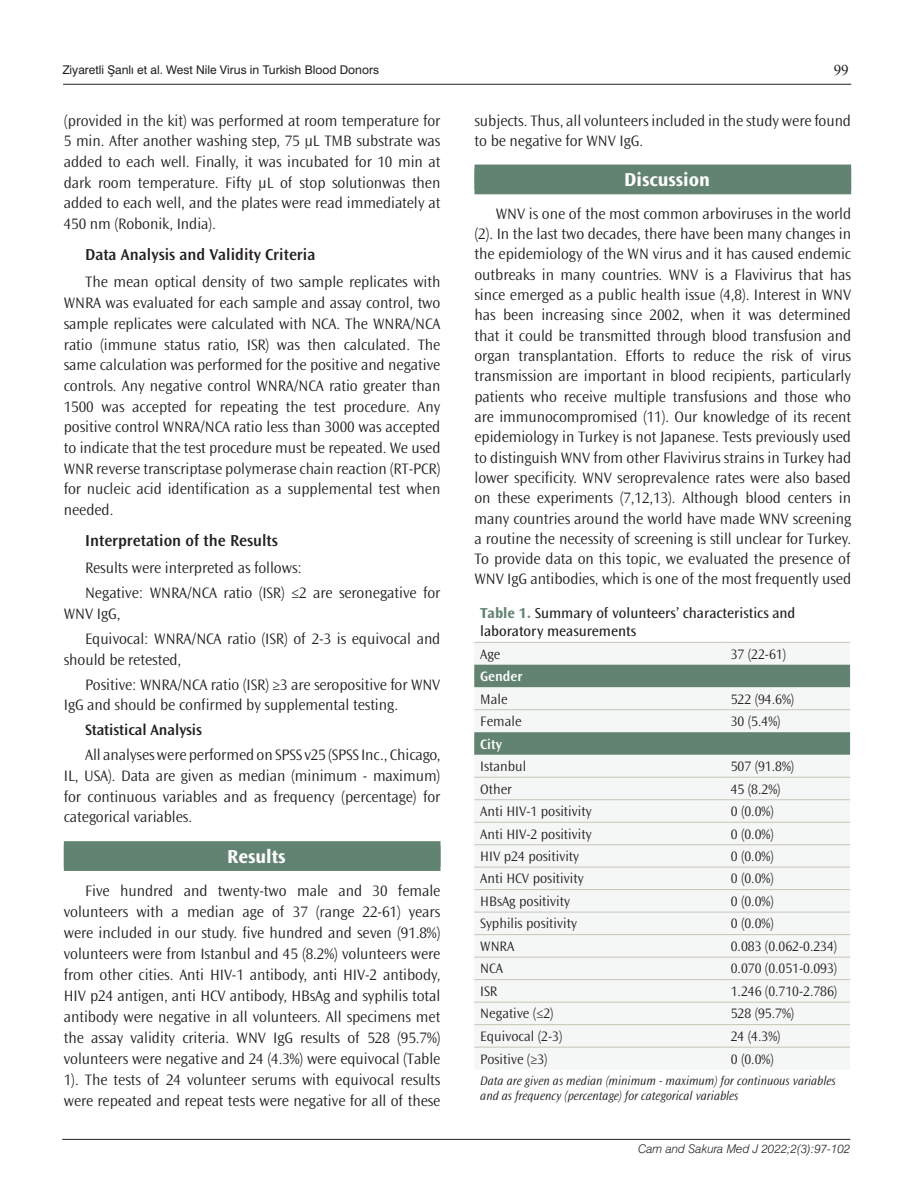
<style>
.page{position:relative;width:915px;height:1191px;background:#fff}
.page>*{position:absolute;margin:0;border:0;box-sizing:border-box;transform-origin:0 0}
.t1{font:700 19.5px "Ocean Sans Std";color:#fff}
.t2{font:600 16.5px "Ocean Sans Std";color:#231f20}
.t3{font:300 15.75px/20.7px "Ocean Sans Std";letter-spacing:-.005em;color:#231f20;text-align:justify}
.t4{font:600 15.75px "Ocean Sans Std";letter-spacing:-.005em;color:#231f20}
.t5{font:15px/18px "Ocean Sans Std";color:#231f20}
.t6{font:15px "Times New Roman";color:#231f20}
.t7{font:300 14.25px "Ocean Sans Std";color:#231f20}
.t8{font:600 14.25px "Ocean Sans Std";color:#fff}
.t9{font:italic 300 12.75px/15px "Ocean Sans Std";color:#231f20}
.t10{font:12px "Swiss Normal Tr";color:#231f20}
.t11{font:12px "Swiss Light Italic Tr";color:#231f20}
.s1{font-weight:700;color:#638372}
</style>
<div class="page">
<hr style="left:63px;top:84px;width:787px;height:1px;background:#231f20">
<hr style="left:62px;top:1139px;width:788px;height:1px;background:#231f20">
<div style="left:64px;top:841px;width:376px;height:30px;background:#638372"></div>
<div style="left:474px;top:164px;width:376px;height:30px;background:#638372"></div>
<div style="left:474px;top:643px;width:375px;height:426px;background:#f4f7f5"></div>
<svg style="left:474px;top:664px;width:375px;height:90px"></svg>
<hr style="left:474px;top:709px;width:250px;height:1px;background:#c7c5b9">
<hr style="left:724px;top:709px;width:125px;height:1px;background:#c7c5b9">
<hr style="left:474px;top:777px;width:250px;height:1px;background:#c7c5b9">
<hr style="left:724px;top:777px;width:125px;height:1px;background:#c7c5b9">
<hr style="left:474px;top:799px;width:250px;height:1px;background:#c7c5b9">
<hr style="left:724px;top:799px;width:125px;height:1px;background:#c7c5b9">
<hr style="left:474px;top:822px;width:250px;height:1px;background:#c7c5b9">
<hr style="left:724px;top:822px;width:125px;height:1px;background:#c7c5b9">
<hr style="left:474px;top:844px;width:250px;height:1px;background:#c7c5b9">
<hr style="left:724px;top:844px;width:125px;height:1px;background:#c7c5b9">
<hr style="left:474px;top:867px;width:250px;height:1px;background:#c7c5b9">
<hr style="left:724px;top:867px;width:125px;height:1px;background:#c7c5b9">
<hr style="left:474px;top:889px;width:250px;height:1px;background:#c7c5b9">
<hr style="left:724px;top:889px;width:125px;height:1px;background:#c7c5b9">
<hr style="left:474px;top:912px;width:250px;height:1px;background:#c7c5b9">
<hr style="left:724px;top:912px;width:125px;height:1px;background:#c7c5b9">
<hr style="left:474px;top:934px;width:250px;height:1px;background:#c7c5b9">
<hr style="left:724px;top:934px;width:125px;height:1px;background:#c7c5b9">
<hr style="left:474px;top:957px;width:250px;height:1px;background:#c7c5b9">
<hr style="left:724px;top:957px;width:125px;height:1px;background:#c7c5b9">
<hr style="left:474px;top:979px;width:250px;height:1px;background:#c7c5b9">
<hr style="left:724px;top:979px;width:125px;height:1px;background:#c7c5b9">
<hr style="left:474px;top:1002px;width:250px;height:1px;background:#c7c5b9">
<hr style="left:724px;top:1002px;width:125px;height:1px;background:#c7c5b9">
<hr style="left:474px;top:1024px;width:250px;height:1px;background:#c7c5b9">
<hr style="left:724px;top:1024px;width:125px;height:1px;background:#c7c5b9">
<hr style="left:474px;top:1047px;width:250px;height:1px;background:#c7c5b9">
<hr style="left:724px;top:1047px;width:125px;height:1px;background:#c7c5b9">
<hr style="left:474px;top:642px;width:250px;height:1px;background:#c7c5b9">
<hr style="left:724px;top:642px;width:125px;height:1px;background:#c7c5b9">
<p class="t10" style="left:62px;top:62px;width:318px">Ziyaretli Şanlı et al. West Nile Virus in Turkish Blood Donors</p>
<p class="t6" style="left:833px;top:60px;width:16px">99</p>
<p class="t3" style="left:64px;top:110px;width:378px">(provided in the kit) was performed at room temperature for 5 min. After another washing step, 75 μL TMB substrate was added to each well. Finally, it was incubated for 10 min at dark room temperature. Fifty μL of stop solutionwas then added to each well, and the plates were read immediately at 450 nm (Robonik, India).</p>
<p class="t2" style="left:85px;top:246px;width:232px">Data Analysis and Validity Criteria</p>
<p class="t3" style="left:64px;top:272px;width:378px;text-indent:21px">The mean optical density of two sample replicates with WNRA was evaluated for each sample and assay control, two sample replicates were calculated with NCA. The WNRA/NCA ratio (immune status ratio, ISR) was then calculated. The same calculation was performed for the positive and negative controls. Any negative control WNRA/NCA ratio greater than 1500 was accepted for repeating the test procedure. Any positive control WNRA/NCA ratio less than 3000 was accepted to indicate that the test procedure must be repeated. We used WNR reverse transcriptase polymerase chain reaction (RT-PCR) for nucleic acid identification as a supplemental test when needed.</p>
<p class="t2" style="left:85px;top:532px;width:194px">Interpretation of the Results</p>
<p class="t3" style="left:85px;top:556px;width:357px;line-height:24.9px">Results were interpreted as follows:<br>Negative: WNRA/NCA ratio (ISR) ≤2 are seronegative for</p>
<p class="t3" style="left:85px;top:601px;width:357px;line-height:24.9px;text-indent:-21px">WNV IgG,<br>Equivocal: WNRA/NCA ratio (ISR) of 2-3 is equivocal and</p>
<p class="t3" style="left:85px;top:647px;width:357px;line-height:24.9px;text-indent:-21px">should be retested,<br>Positive: WNRA/NCA ratio (ISR) ≥3 are seropositive for WNV</p>
<p class="t3" style="left:64px;top:695px;width:336px">IgG and should be confirmed by supplemental testing.</p>
<p class="t4" style="left:85px;top:721px;width:118px">Statistical Analysis</p>
<p class="t3" style="left:64px;top:745px;width:378px;text-indent:21px">All analyses were performed on SPSS v25 (SPSS Inc., Chicago, IL, USA). Data are given as median (minimum - maximum) for continuous variables and as frequency (percentage) for categorical variables.</p>
<p class="t1" style="left:227px;top:845px;width:60px">Results</p>
<p class="t3" style="left:64px;top:880px;width:378px;text-indent:21px">Five hundred and twenty-two male and 30 female volunteers with a median age of 37 (range 22-61) years were included in our study. five hundred and seven (91.8%) volunteers were from Istanbul and 45 (8.2%) volunteers were from other cities. Anti HIV-1 antibody, anti HIV-2 antibody, HIV p24 antigen, anti HCV antibody, HBsAg and syphilis total antibody were negative in all volunteers. All specimens met the assay validity criteria. WNV IgG results of 528 (95.7%) volunteers were negative and 24 (4.3%) were equivocal (Table 1). The tests of 24 volunteer serums with equivocal results were repeated and repeat tests were negative for all of these</p>
<p class="t3" style="left:474px;top:110px;width:378px">subjects. Thus, all volunteers included in the study were found to be negative for WNV IgG.</p>
<p class="t1" style="left:624px;top:169px;width:87px">Discussion</p>
<p class="t3" style="left:474px;top:204px;width:378px;line-height:20.2px;text-indent:21px">WNV is one of the most common arboviruses in the world (2). In the last two decades, there have been many changes in the epidemiology of the WN virus and it has caused endemic outbreaks in many countries. WNV is a Flavivirus that has since emerged as a public health issue (4,8). Interest in WNV has been increasing since 2002, when it was determined that it could be transmitted through blood transfusion and organ transplantation. Efforts to reduce the risk of virus transmission are important in blood recipients, particularly patients who receive multiple transfusions and those who are immunocompromised (11). Our knowledge of its recent epidemiology in Turkey is not Japanese. Tests previously used to distinguish WNV from other Flavivirus strains in Turkey had lower specificity. WNV seroprevalence rates were also based on these experiments (7,12,13). Although blood centers in many countries around the world have made WNV screening a routine the necessity of screening is still unclear for Turkey.<br>To provide data on this topic, we evaluated the presence of WNV IgG antibodies, which is one of the most frequently used</p>
<p class="t5" style="left:480px;top:604px;width:316px"><span class="s1">Table 1.</span> Summary of volunteers’ characteristics and laboratory measurements</p>
<p class="t7" style="left:480px;top:646px;width:22px">Age</p>
<p class="t7" style="left:730px;top:646px;width:57px">37 (22-61)</p>
<p class="t8" style="left:480px;top:668px;width:44px">Gender</p>
<p class="t7" style="left:480px;top:691px;width:29px">Male</p>
<p class="t7" style="left:730px;top:691px;width:65px">522 (94.6%)</p>
<p class="t7" style="left:480px;top:713px;width:43px">Female</p>
<p class="t7" style="left:730px;top:713px;width:51px">30 (5.4%)</p>
<p class="t8" style="left:480px;top:736px;width:23px">City</p>
<p class="t7" style="left:480px;top:758px;width:47px">Istanbul</p>
<p class="t7" style="left:730px;top:758px;width:65px">507 (91.8%)</p>
<p class="t7" style="left:480px;top:781px;width:33px">Other</p>
<p class="t7" style="left:730px;top:781px;width:51px">45 (8.2%)</p>
<p class="t7" style="left:480px;top:803px;width:113px">Anti HIV-1 positivity</p>
<p class="t7" style="left:730px;top:803px;width:44px">0 (0.0%)</p>
<p class="t7" style="left:480px;top:826px;width:113px">Anti HIV-2 positivity</p>
<p class="t7" style="left:730px;top:826px;width:44px">0 (0.0%)</p>
<p class="t7" style="left:480px;top:848px;width:100px">HIV p24 positivity</p>
<p class="t7" style="left:730px;top:848px;width:44px">0 (0.0%)</p>
<p class="t7" style="left:480px;top:871px;width:105px">Anti HCV positivity</p>
<p class="t7" style="left:730px;top:871px;width:44px">0 (0.0%)</p>
<p class="t7" style="left:480px;top:893px;width:91px">HBsAg positivity</p>
<p class="t7" style="left:730px;top:893px;width:44px">0 (0.0%)</p>
<p class="t7" style="left:480px;top:916px;width:98px">Syphilis positivity</p>
<p class="t7" style="left:730px;top:916px;width:44px">0 (0.0%)</p>
<p class="t7" style="left:480px;top:938px;width:36px">WNRA</p>
<p class="t7" style="left:730px;top:938px;width:108px">0.083 (0.062-0.234)</p>
<p class="t7" style="left:480px;top:961px;width:24px">NCA</p>
<p class="t7" style="left:730px;top:961px;width:108px">0.070 (0.051-0.093)</p>
<p class="t7" style="left:480px;top:983px;width:19px">ISR</p>
<p class="t7" style="left:730px;top:983px;width:108px">1.246 (0.710-2.786)</p>
<p class="t7" style="left:480px;top:1006px;width:75px">Negative (≤2)</p>
<p class="t7" style="left:730px;top:1006px;width:65px">528 (95.7%)</p>
<p class="t7" style="left:480px;top:1028px;width:84px">Equivocal (2-3)</p>
<p class="t7" style="left:730px;top:1028px;width:51px">24 (4.3%)</p>
<p class="t7" style="left:480px;top:1051px;width:69px">Positive (≥3)</p>
<p class="t7" style="left:730px;top:1051px;width:44px">0 (0.0%)</p>
<p class="t9" style="left:480px;top:1073px;width:356px">Data are given as median (minimum - maximum) for continuous variables and as frequency (percentage) for categorical variables</p>
<p class="t11" style="left:637px;top:1141px;width:214px">Cam and Sakura Med J 2022;2(3):97-102</p>
</div>
